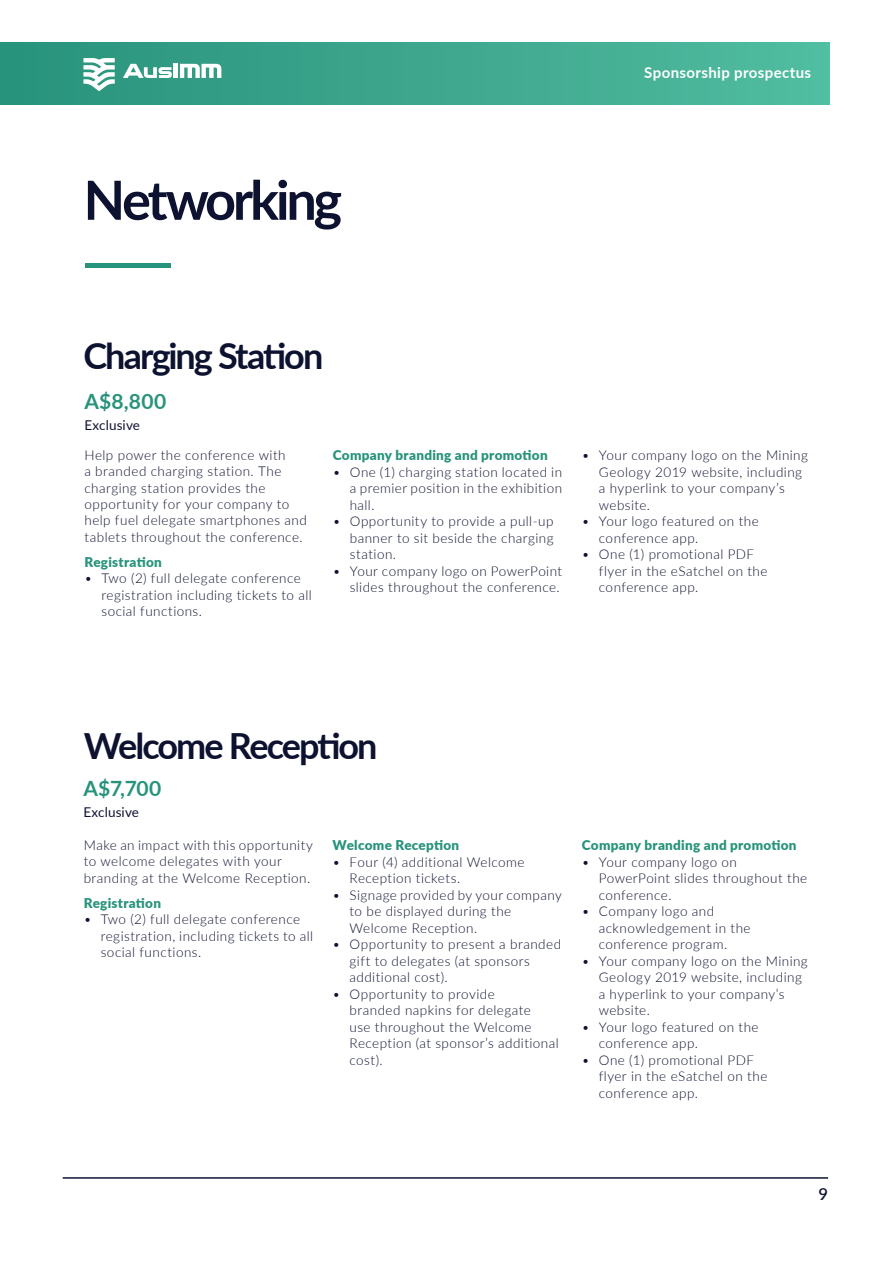
<style>
.page{position:relative;width:893px;height:1263px;background:#fff}
.page>*{position:absolute;margin:0;border:0;box-sizing:border-box;transform-origin:0 0}
.t1{font:700 54px "Lato";letter-spacing:-.055em;color:#0e1231}
.t2{font:700 54px "Lato";color:#28937c}
.t3{font:700 36px "Lato";letter-spacing:-.055em;color:#0e1231}
.t4{font:700 21px "Lato";letter-spacing:.02em;color:#28937c}
.t5{font:600 16.5px "Lato";color:#0e1231}
.t6{font:700 15px "Lato";letter-spacing:.025em;color:#fff}
.t7{font:300 13.5px/16.5px "Lato";letter-spacing:.035em;color:#0e1231}
.t8{font:900 13.5px "Lato";letter-spacing:.02em;color:#28937c}
.t9{font:13.5px "Lato";letter-spacing:.005em;color:#0e1231}
</style>
<div class="page">
<div style="left:0;top:43px;width:829px;height:61px;background:linear-gradient(to right,#29927b,#51bc9f)"></div>
<svg style="left:180px;top:64px;width:41px;height:14px"></svg>
<hr style="left:174px;top:64px;width:4px;height:14px;background:#fff">
<svg style="left:123px;top:64px;width:49px;height:14px"></svg>
<svg style="left:83px;top:58px;width:32px;height:33px"></svg>
<hr style="left:63px;top:1177px;width:765px;height:2px;background:#0e1231">
<p class="t6" style="left:644px;top:61px;width:168px">Sponsorship prospectus</p>
<h1 class="t1" style="left:84px;top:160px;width:260px">Networking</h1>
<h1 class="t2" style="left:84px;top:201px;width:90px">____</h1>
<h2 class="t3" style="left:83px;top:330px;width:241px">Charging Station</h2>
<h3 class="t4" style="left:84px;top:386px;width:83px">A$8,800</h3>
<p class="t9" style="left:84px;top:415px;width:57px">Exclusive</p>
<p class="t7" style="left:84px;top:447px;width:224px">Help power the conference with<br>a branded charging station. The charging station provides the opportunity for your company to help fuel delegate smartphones and tablets throughout the conference.</p>
<p class="t8" style="left:84px;top:551px;width:79px">Registration</p>
<p class="t7" style="left:101px;top:569px;width:212px;text-indent:-17px">• Two (2) full delegate conference registration including tickets to all social functions.</p>
<p class="t8" style="left:333px;top:445px;width:216px">Company branding and promotion</p>
<p class="t7" style="left:350px;top:463px;width:214px;text-align:justify;text-indent:-17px">• One (1) charging station located in a premier position in the exhibition hall.</p>
<p class="t7" style="left:350px;top:513px;width:205px;text-align:justify;text-indent:-17px">• Opportunity to provide a pull-up banner to sit beside the charging station.</p>
<p class="t7" style="left:333px;top:562px;width:231px;text-align:right">• Your company logo on PowerPoint slides throughout the conference.</p>
<p class="t7" style="left:599px;top:447px;width:211px;text-indent:-17px">• Your company logo on the Mining<br>Geology 2019 website, including a hyperlink to your company’s website.</p>
<p class="t7" style="left:599px;top:513px;width:161px;text-indent:-17px">• Your logo featured on the conference app.</p>
<p class="t7" style="left:599px;top:546px;width:170px;text-indent:-17px">• One (1) promotional PDF flyer in the eSatchel on the conference app.</p>
<h2 class="t3" style="left:84px;top:719px;width:295px">Welcome Reception</h2>
<h3 class="t4" style="left:83px;top:773px;width:79px">A$7,700</h3>
<p class="t9" style="left:83px;top:802px;width:57px">Exclusive</p>
<p class="t7" style="left:84px;top:837px;width:231px">Make an impact with this opportunity to welcome delegates with your branding at the Welcome Reception.</p>
<p class="t8" style="left:84px;top:893px;width:79px">Registration</p>
<p class="t7" style="left:101px;top:911px;width:214px;text-indent:-17px">• Two (2) full delegate conference registration, including tickets to all social functions.</p>
<p class="t8" style="left:332px;top:835px;width:128px">Welcome Reception</p>
<p class="t7" style="left:349px;top:853px;width:177px;text-indent:-17px">• Four (4) additional Welcome<br>Reception tickets.</p>
<p class="t7" style="left:349px;top:886px;width:214px;text-indent:-17px">• Signage provided by your company to be displayed during the<br>Welcome Reception.</p>
<p class="t7" style="left:349px;top:936px;width:213px;text-indent:-17px">• Opportunity to present a branded gift to delegates (at sponsors additional cost).</p>
<p class="t7" style="left:349px;top:985px;width:211px;text-indent:-17px">• Opportunity to provide<br>branded napkins for delegate<br>use throughout the Welcome<br>Reception (at sponsor’s additional cost).</p>
<p class="t8" style="left:582px;top:835px;width:216px">Company branding and promotion</p>
<p class="t7" style="left:599px;top:853px;width:210px;text-indent:-17px">• Your company logo on<br>PowerPoint slides throughout the conference.</p>
<p class="t7" style="left:599px;top:902px;width:153px;text-indent:-17px">• Company logo and acknowledgement in the conference program.</p>
<p class="t7" style="left:599px;top:952px;width:211px;text-indent:-17px">• Your company logo on the Mining<br>Geology 2019 website, including a hyperlink to your company’s website.</p>
<p class="t7" style="left:599px;top:1018px;width:161px;text-indent:-17px">• Your logo featured on the conference app.</p>
<p class="t7" style="left:599px;top:1051px;width:170px;text-indent:-17px">• One (1) promotional PDF flyer in the eSatchel on the conference app.</p>
<p class="t5" style="left:819px;top:1182px;width:11px">9</p>
</div>
